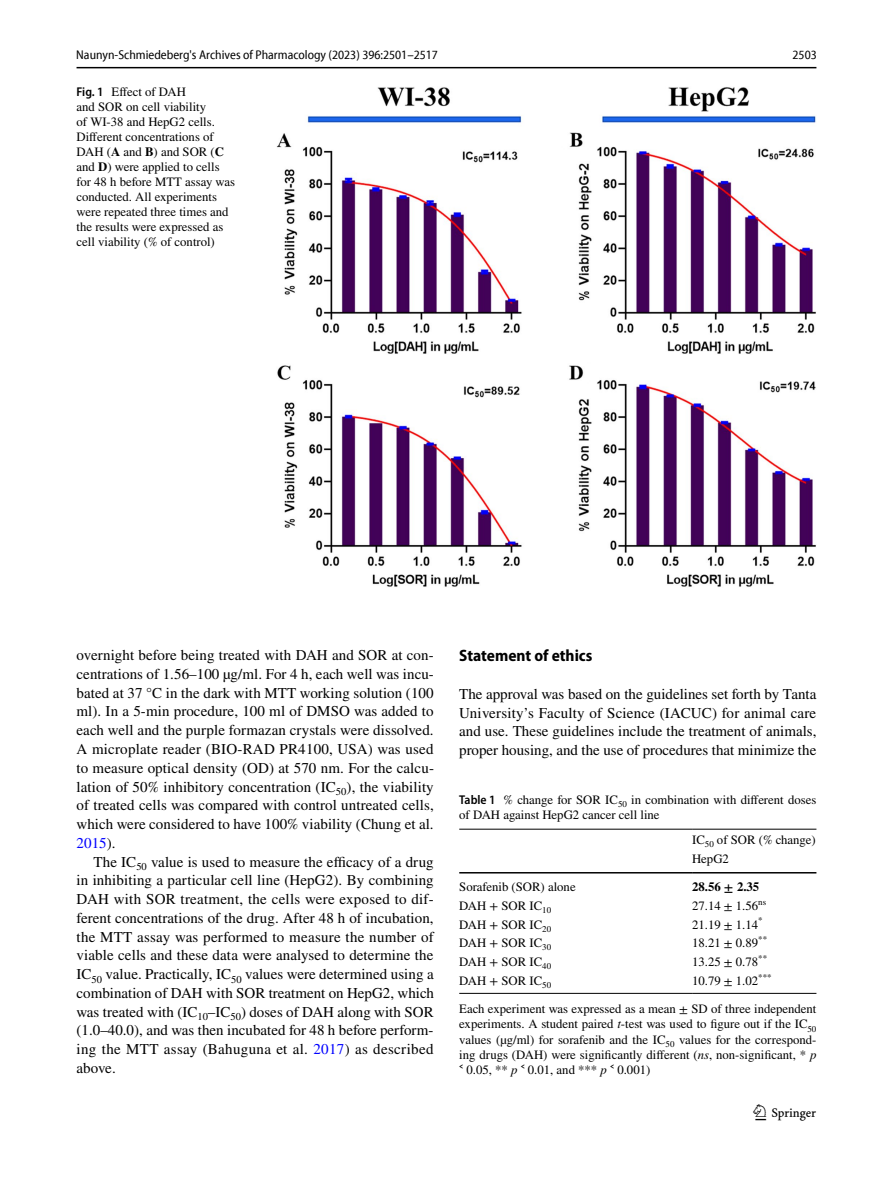
<style>
.page{position:relative;width:893px;height:1187px;background:#fff}
.page>*{position:absolute;margin:0;border:0;box-sizing:border-box;transform-origin:0 0}
.t1{font:22.5px "Springnew Regular 3";color:#000}
.t2{font:700 semi-condensed 16.5px "Myriad Pro";color:#000}
.t3{font:15px/18.8px "STIX";letter-spacing:.005em;color:#000;text-align:justify}
.t4{font:12.75px/15px "STIX";color:#000}
.t5{font:semi-condensed 12.75px "Myriad Pro Unic";color:#000}
.t6{font:700 12.75px "STIX";color:#000}
.s1{font-family:"Myriad Pro";font-weight:600;font-stretch:semi-condensed}
.s2{font-weight:700}
.s3{color:#00f}
.s4{font-style:italic}
</style>
<div class="page">
<hr style="left:77px;top:67px;width:739px;height:1px;background:#000">
<img style="left:276px;top:87px;width:540px;height:500px">
<hr style="left:459px;top:828px;width:233px;height:1px;background:#000">
<hr style="left:692px;top:828px;width:124px;height:1px;background:#000">
<hr style="left:459px;top:872px;width:233px;height:1px;background:#000">
<hr style="left:692px;top:872px;width:124px;height:1px;background:#000">
<hr style="left:459px;top:992px;width:233px;height:1px;background:#000">
<hr style="left:692px;top:992px;width:124px;height:1px;background:#000">
<p class="t5" style="left:76px;top:50px;width:363px">Naunyn-Schmiedeberg's Archives of Pharmacology (2023) 396:2501–2517</p>
<p class="t5" style="left:793px;top:50px;width:26px">2503</p>
<p class="t4" style="left:77px;top:85px;width:160px"><span class="s1">Fig. 1</span> Effect of DAH<br>and SOR on cell viability<br>of WI-38 and HepG2 cells.<br>Different concentrations of<br>DAH (<span class="s2">A</span> and <span class="s2">B</span>) and SOR (<span class="s2">C </span>and <span class="s2">D</span>) were applied to cells for 48 h before MTT assay was conducted. All experiments were repeated three times and the results were expressed as cell viability (% of control)</p>
<p class="t3" style="left:77px;top:646px;width:359px">overnight before being treated with DAH and SOR at con&shy;centrations of 1.56–100 µg/ml. For 4 h, each well was incu&shy;bated at 37 °C in the dark with MTT working solution (100 ml). In a 5-min procedure, 100 ml of DMSO was added to each well and the purple formazan crystals were dissolved.<br>A microplate reader (BIO-RAD PR4100, USA) was used to measure optical density (OD) at 570 nm. For the calcu&shy;lation of 50% inhibitory concentration (IC<sub>50</sub>), the viability of treated cells was compared with control untreated cells, which were considered to have 100% viability (Chung et al.<br><span class="s3">2015</span>).</p>
<p class="t3" style="left:77px;top:853px;width:359px;text-indent:17px">The IC<sub>50</sub> value is used to measure the efficacy of a drug in inhibiting a particular cell line (HepG2). By combining DAH with SOR treatment, the cells were exposed to dif&shy;ferent concentrations of the drug. After 48 h of incubation, the MTT assay was performed to measure the number of viable cells and these data were analysed to determine the IC<sub>50</sub> value. Practically, IC<sub>50</sub> values were determined using a combination of DAH with SOR treatment on HepG2, which was treated with (IC<sub>10</sub>–IC<sub>50</sub>) doses of DAH along with SOR (1.0–40.0), and was then incubated for 48 h before perform&shy;ing the MTT assay (Bahuguna et al. <span class="s3">2017</span>) as described above.</p>
<p class="t2" style="left:459px;top:646px;width:135px">Statement of ethics</p>
<p class="t3" style="left:459px;top:685px;width:359px">The approval was based on the guidelines set forth by Tanta University’s Faculty of Science (IACUC) for animal care and use. These guidelines include the treatment of animals, proper housing, and the use of procedures that minimize the</p>
<p class="t4" style="left:459px;top:792px;width:359px"><span class="s1">Table 1</span> % change for SOR IC<sub>50</sub> in combination with different doses of DAH against HepG2 cancer cell line</p>
<p class="t4" style="left:692px;top:831px;width:125px;line-height:18.9px">IC<sub>50</sub> of SOR (% change)<br>HepG2</p>
<p class="t4" style="left:459px;top:880px;width:118px">Sorafenib (SOR) alone</p>
<p class="t6" style="left:692px;top:879px;width:69px">28.56 ± 2.35</p>
<p class="t4" style="left:459px;top:898px;width:93px">DAH + SOR IC<sub>10</sub></p>
<p class="t4" style="left:692px;top:898px;width:76px">27.14 ± 1.56<sup>ns</sup></p>
<p class="t4" style="left:459px;top:917px;width:93px">DAH + SOR IC<sub>20</sub></p>
<p class="t4" style="left:692px;top:917px;width:72px">21.19 ± 1.14<sup>*</sup></p>
<p class="t4" style="left:459px;top:936px;width:93px">DAH + SOR IC<sub>30</sub></p>
<p class="t4" style="left:692px;top:936px;width:77px">18.21 ± 0.89<sup>**</sup></p>
<p class="t4" style="left:459px;top:955px;width:93px">DAH + SOR IC<sub>40</sub></p>
<p class="t4" style="left:692px;top:955px;width:77px">13.25 ± 0.78<sup>**</sup></p>
<p class="t4" style="left:459px;top:973px;width:93px">DAH + SOR IC<sub>50</sub></p>
<p class="t4" style="left:692px;top:973px;width:81px">10.79 ± 1.02<sup>***</sup></p>
<p class="t4" style="left:459px;top:1002px;width:359px;text-align:justify">Each experiment was expressed as a mean ± SD of three independent experiments. A student paired <span class="s4">t</span>-test was used to figure out if the IC<sub>50 </sub>values (µg/ml) for sorafenib and the IC<sub>50</sub> values for the correspond&shy;ing drugs (DAH) were significantly different (<span class="s4">ns</span>, non-significant, * <span class="s4">p </span>˂ 0.05, ** <span class="s4">p</span> ˂ 0.01, and *** <span class="s4">p</span> ˂ 0.001)</p>
<h1 class="t1" style="left:755px;top:1104px;width:62px">1 3</h1>
</div>
